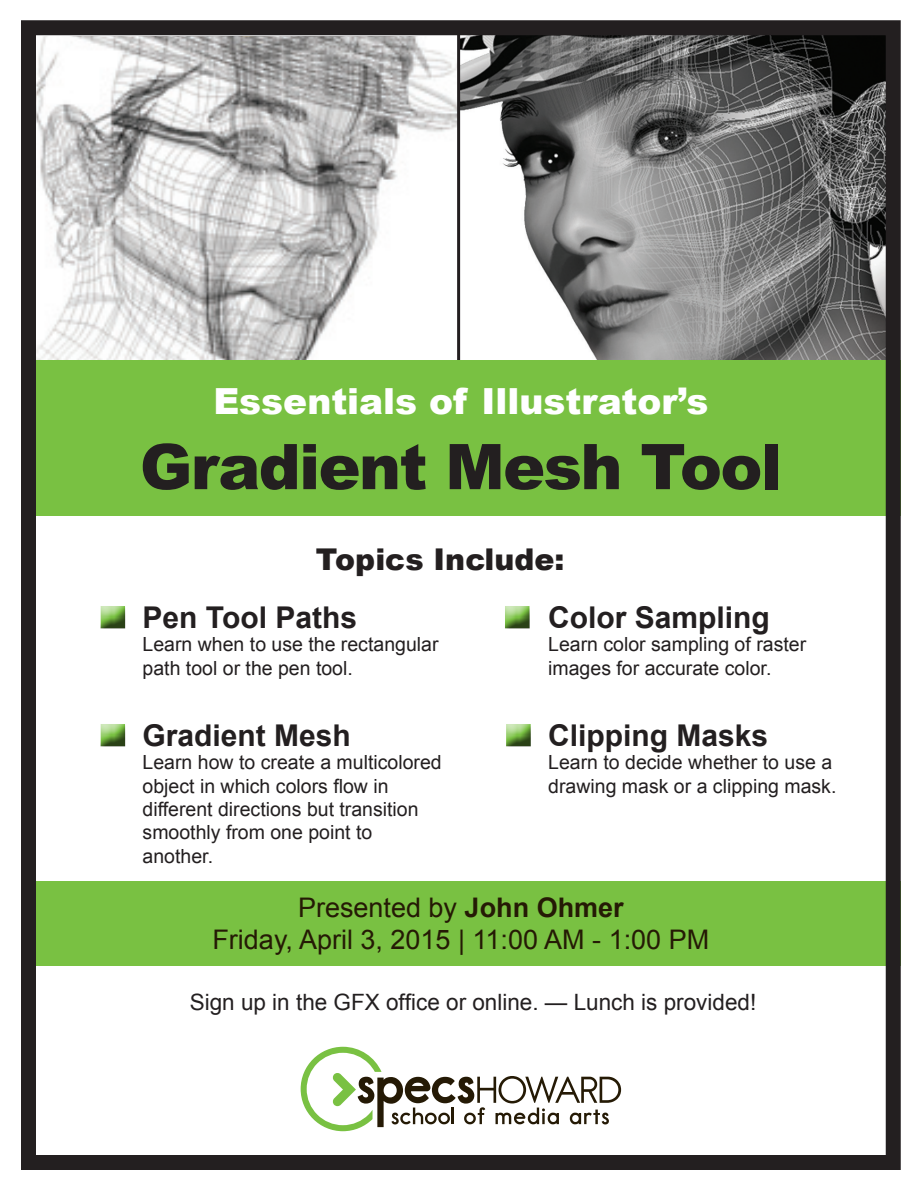
<style>
.page{position:relative;width:918px;height:1188px;background:#fff}
.page>*{position:absolute;margin:0;border:0;box-sizing:border-box;transform-origin:0 0}
.t1{font:900 63px "Arial";letter-spacing:-.025em;color:#231f20}
.t2{font:900 36px "Arial";color:#fff}
.t3{font:700 30px "Arial";color:#231f20}
.t4{font:900 30px "Arial";color:#231f20}
.t5{font:27px "Arial";color:#251a05}
.t6{font:22.5px "Arial";color:#231f20}
.t7{font:19.5px/23.4px "Arial";color:#231f20}
.s1{font-weight:700}
</style>
<div class="page">
<img style="left:37px;top:36px;width:420px;height:325px">
<img style="left:460px;top:36px;width:425px;height:325px">
<svg style="left:301px;top:1047px;width:320px;height:84px"></svg>
<div style="left:99px;top:606px;width:27px;height:24px;background:#231f20;opacity:.75"></div>
<div style="left:99px;top:724px;width:27px;height:24px;background:#231f20;opacity:.75"></div>
<div style="left:505px;top:724px;width:27px;height:24px;background:#231f20;opacity:.75"></div>
<div style="left:503px;top:606px;width:27px;height:24px;background:#231f20;opacity:.75"></div>
<hr style="left:457px;top:35px;width:3px;height:344px;background:#231f20">
<div style="left:21px;top:361px;width:880px;height:155px;background:#79c142"></div>
<div style="left:21px;top:881px;width:880px;height:85px;background:#79c142"></div>
<div style="left:21px;top:20px;width:880px;height:1150px;border:15px solid #231f20"></div>
<p class="t2" style="left:213px;top:375px;width:497px">Essentials of Illustrator’s</p>
<p class="t1" style="left:140px;top:421px;width:643px">Gradient Mesh Tool</p>
<p class="t4" style="left:316px;top:537px;width:250px">Topics Include:</p>
<p class="t3" style="left:143px;top:597px;width:216px">Pen Tool Paths</p>
<p class="t7" style="left:143px;top:633px;width:297px">Learn when to use the rectangular path tool or the pen tool.</p>
<p class="t3" style="left:548px;top:597px;width:223px">Color Sampling</p>
<p class="t7" style="left:548px;top:633px;width:259px">Learn color sampling of raster images for accurate color.</p>
<p class="t3" style="left:143px;top:715px;width:210px">Gradient Mesh</p>
<p class="t7" style="left:143px;top:751px;width:301px">Learn how to create a multicolored object in which colors flow in different directions but transition smoothly from one point to another.</p>
<p class="t3" style="left:548px;top:715px;width:222px">Clipping Masks</p>
<p class="t7" style="left:548px;top:751px;width:290px">Learn to decide whether to use a drawing mask or a clipping mask.</p>
<p class="t5" style="left:298px;top:890px;width:327px">Presented by <span class="s1">John Ohmer</span></p>
<p class="t5" style="left:212px;top:922px;width:498px">Friday, April 3, 2015 | 11:00 AM - 1:00 PM</p>
<p class="t6" style="left:190px;top:987px;width:568px">Sign up in the GFX office or online. — Lunch is provided!</p>
</div>
